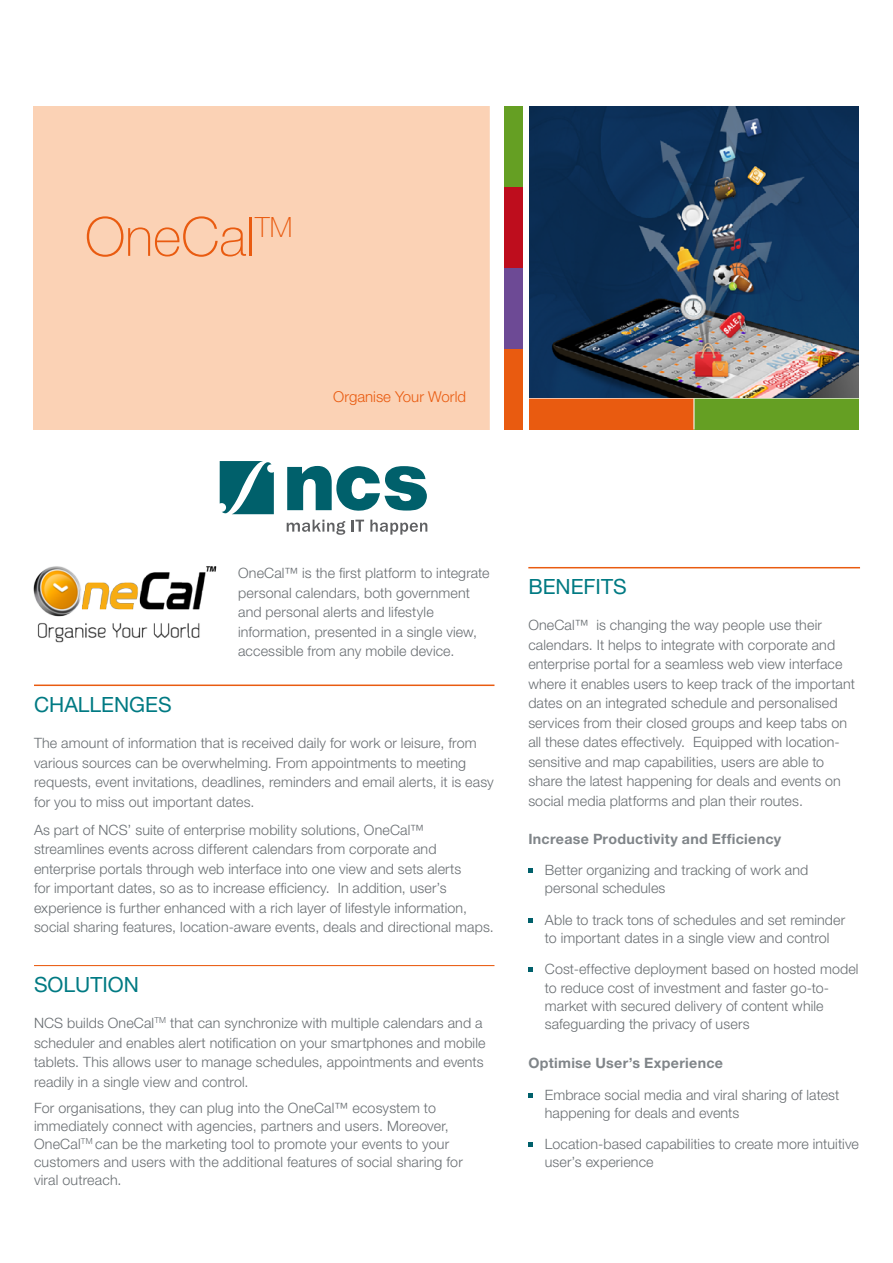
<style>
.page{position:relative;width:893px;height:1263px;background:#fff}
.page>*{position:absolute;margin:0;border:0;box-sizing:border-box;transform-origin:0 0}
.t1{font:100 54px "Helvetica Neue LT Std";color:#e95b10}
.t2{font:21px "Helvetica Neue LT Std";color:#007a83}
.t3{font:300 15px "Helvetica Neue LT Std";color:#e95b10}
.t4{font:300 14.25px/19.5px "Helvetica Neue LT Std";letter-spacing:.01em;color:#696e72}
.t5{font:700 14.25px "Helvetica Neue LT Std";letter-spacing:.02em;color:#808589}
</style>
<div class="page">
<div style="left:33px;top:106px;width:461px;height:323px;background:#fbd2b5"></div>
<svg style="left:287px;top:466px;width:140px;height:45px"></svg>
<svg style="left:220px;top:461px;width:54px;height:53px"></svg>
<svg style="left:287px;top:520px;width:58px;height:15px"></svg>
<svg style="left:352px;top:520px;width:12px;height:12px"></svg>
<svg style="left:370px;top:520px;width:57px;height:15px"></svg>
<div style="left:490px;top:99px;width:15px;height:340px;background:#fff"></div>
<div style="left:694px;top:398px;width:165px;height:31px;background:#659f23"></div>
<div style="left:529px;top:398px;width:165px;height:31px;background:#e95b10"></div>
<hr style="left:693px;top:399px;width:1px;height:30px;background:#fff">
<div style="left:505px;top:106px;width:18px;height:81px;background:#659f23"></div>
<div style="left:505px;top:187px;width:18px;height:81px;background:#be0d1d"></div>
<div style="left:505px;top:268px;width:18px;height:81px;background:#6d4a95"></div>
<div style="left:505px;top:349px;width:18px;height:80px;background:#e95b10"></div>
<hr style="left:529px;top:398px;width:336px;height:1px;background:#fff">
<img style="left:529px;top:106px;width:330px;height:291px">
<hr style="left:528px;top:567px;width:332px;height:1px;background:#e95b10">
<svg style="left:528px;top:868px;width:5px;height:5px"></svg>
<svg style="left:528px;top:918px;width:5px;height:4px"></svg>
<svg style="left:528px;top:967px;width:5px;height:5px"></svg>
<svg style="left:528px;top:1093px;width:5px;height:4px"></svg>
<svg style="left:528px;top:1142px;width:5px;height:5px"></svg>
<img style="left:33px;top:566px;width:184px;height:77px">
<hr style="left:34px;top:684px;width:460px;height:2px;background:#e95b10">
<hr style="left:34px;top:965px;width:460px;height:1px;background:#e95b10">
<h1 class="t1" style="left:85px;top:206px;width:209px">OneCal<sup>TM</sup></h1>
<p class="t3" style="left:333px;top:388px;width:134px">Organise Your World</p>
<p class="t4" style="left:238px;top:563px;width:253px">OneCal™ is the first platform to integrate personal calendars, both government and personal alerts and lifestyle information, presented in a single view, accessible from any mobile device.</p>
<h2 class="t2" style="left:528px;top:574px;width:100px">BENEFITS</h2>
<p class="t4" style="left:528px;top:615px;width:328px">OneCal™ is changing the way people use their calendars. It helps to integrate with corporate and enterprise portal for a seamless web view interface where it enables users to keep track of the important dates on an integrated schedule and personalised services from their closed groups and keep tabs on all these dates effectively. Equipped with location&shy;sensitive and map capabilities, users are able to share the latest happening for deals and events on social media platforms and plan their routes.</p>
<p class="t5" style="left:528px;top:830px;width:254px">Increase Productivity and Efficiency</p>
<p class="t4" style="left:545px;top:861px;width:265px;line-height:18px">Better organizing and tracking of work and personal schedules</p>
<p class="t4" style="left:545px;top:910px;width:302px;line-height:18px">Able to track tons of schedules and set reminder to important dates in a single view and control</p>
<p class="t4" style="left:545px;top:960px;width:315px;line-height:18.3px">Cost-effective deployment based on hosted model to reduce cost of investment and faster go-to&shy;market with secured delivery of content while safeguarding the privacy of users</p>
<p class="t5" style="left:528px;top:1054px;width:196px">Optimise User’s Experience</p>
<p class="t4" style="left:545px;top:1085px;width:296px;line-height:18px">Embrace social media and viral sharing of latest happening for deals and events</p>
<p class="t4" style="left:545px;top:1135px;width:316px;line-height:18px">Location-based capabilities to create more intuitive user’s experience</p>
<h2 class="t2" style="left:34px;top:691px;width:139px">CHALLENGES</h2>
<p class="t4" style="left:34px;top:733px;width:461px">The amount of information that is received daily for work or leisure, from various sources can be overwhelming. From appointments to meeting requests, event invitations, deadlines, reminders and email alerts, it is easy for you to miss out important dates.</p>
<p class="t4" style="left:34px;top:819px;width:461px">As part of NCS’ suite of enterprise mobility solutions, OneCal™ streamlines events across different calendars from corporate and enterprise portals through web interface into one view and sets alerts<br>for important dates, so as to increase efficiency. In addition, user’s experience is further enhanced with a rich layer of lifestyle information, social sharing features, location-aware events, deals and directional maps.</p>
<h2 class="t2" style="left:34px;top:972px;width:107px">SOLUTION</h2>
<p class="t4" style="left:34px;top:1013px;width:453px">NCS builds OneCal<sup>TM</sup> that can synchronize with multiple calendars and a scheduler and enables alert notification on your smartphones and mobile tablets. This allows user to manage schedules, appointments and events readily in a single view and control.</p>
<p class="t4" style="left:34px;top:1099px;width:430px;line-height:18px">For organisations, they can plug into the OneCal™ ecosystem to immediately connect with agencies, partners and users. Moreover, OneCal<sup>TM</sup> can be the marketing tool to promote your events to your customers and users with the additional features of social sharing for viral outreach.</p>
</div>
